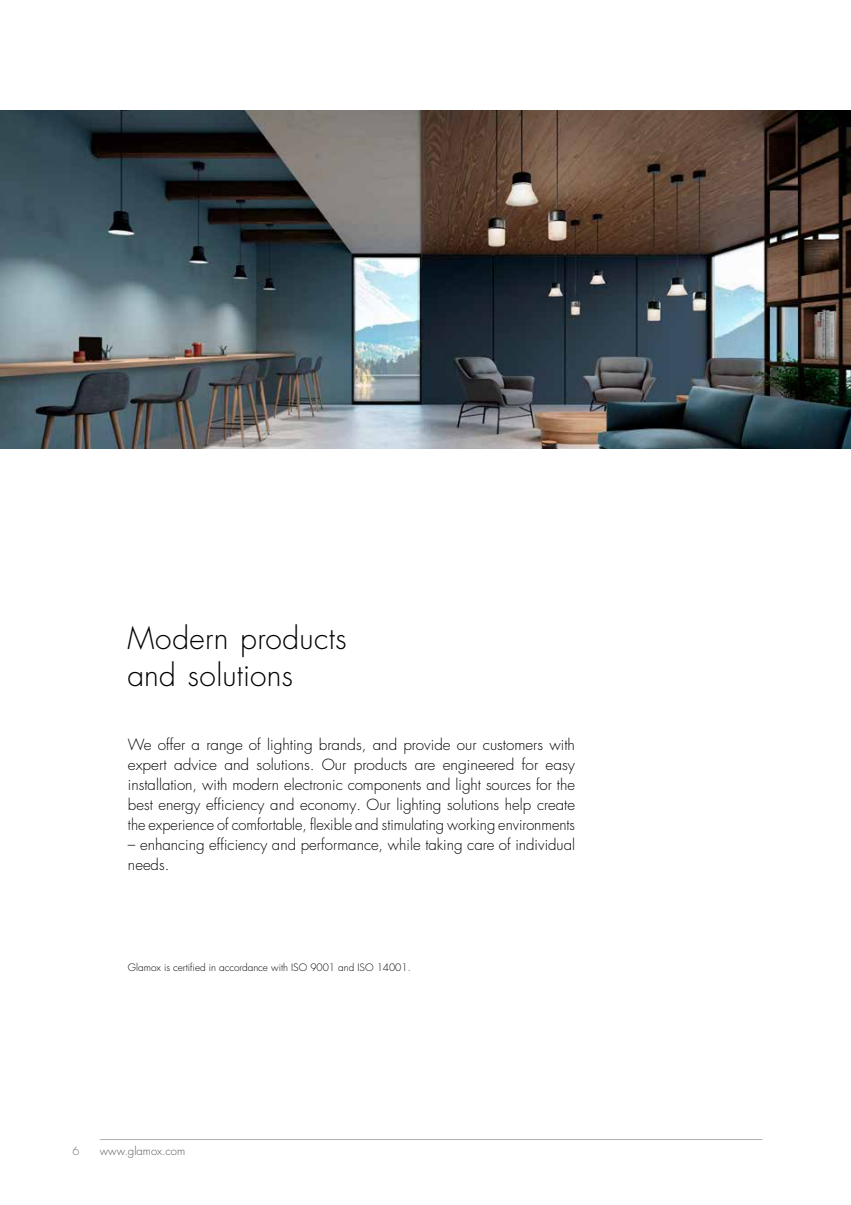
<style>
.page{position:relative;width:851px;height:1205px;background:#fff}
.page>*{position:absolute;margin:0;border:0;box-sizing:border-box;transform-origin:0 0}
.t1{font:300 30px/37.5px "Futura LT Pro";letter-spacing:.01em;color:#000}
.t2{font:300 15px/20px "Futura LT Pro";color:#000;text-align:justify}
.t3{font:300 11.25px "Futura LT Pro";color:#565655}
.t4{font:300 11.25px "Futura LT Pro";color:#6e6e6e}
.t5{font:300 10px "Futura LT Pro";color:#000}
</style>
<div class="page">
<hr style="left:100px;top:1139px;width:662px;height:1px;background:#b1b2b3">
<img style="left:0;top:111px;width:850px;height:338px">
<h1 class="t1" style="left:127px;top:619px;width:221px">Modern products and solutions</h1>
<p class="t2" style="left:128px;top:734px;width:448px">We offer a range of lighting brands, and provide our customers with expert advice and solutions. Our products are engineered for easy installation, with modern electronic components and light sources for the best energy efficiency and economy. Our lighting solutions help create the experience of comfortable, flexible and stimulating working environments</p>
<p class="t2" style="left:128px;top:834px;width:448px">– enhancing efficiency and performance, while taking care of individual needs.</p>
<p class="t5" style="left:128px;top:961px;width:284px">Glamox is certified in accordance with ISO 9001 and ISO 14001.</p>
<p class="t4" style="left:72px;top:1143px;width:8px">6</p>
<p class="t3" style="left:100px;top:1143px;width:87px">www.glamox.com</p>
</div>
